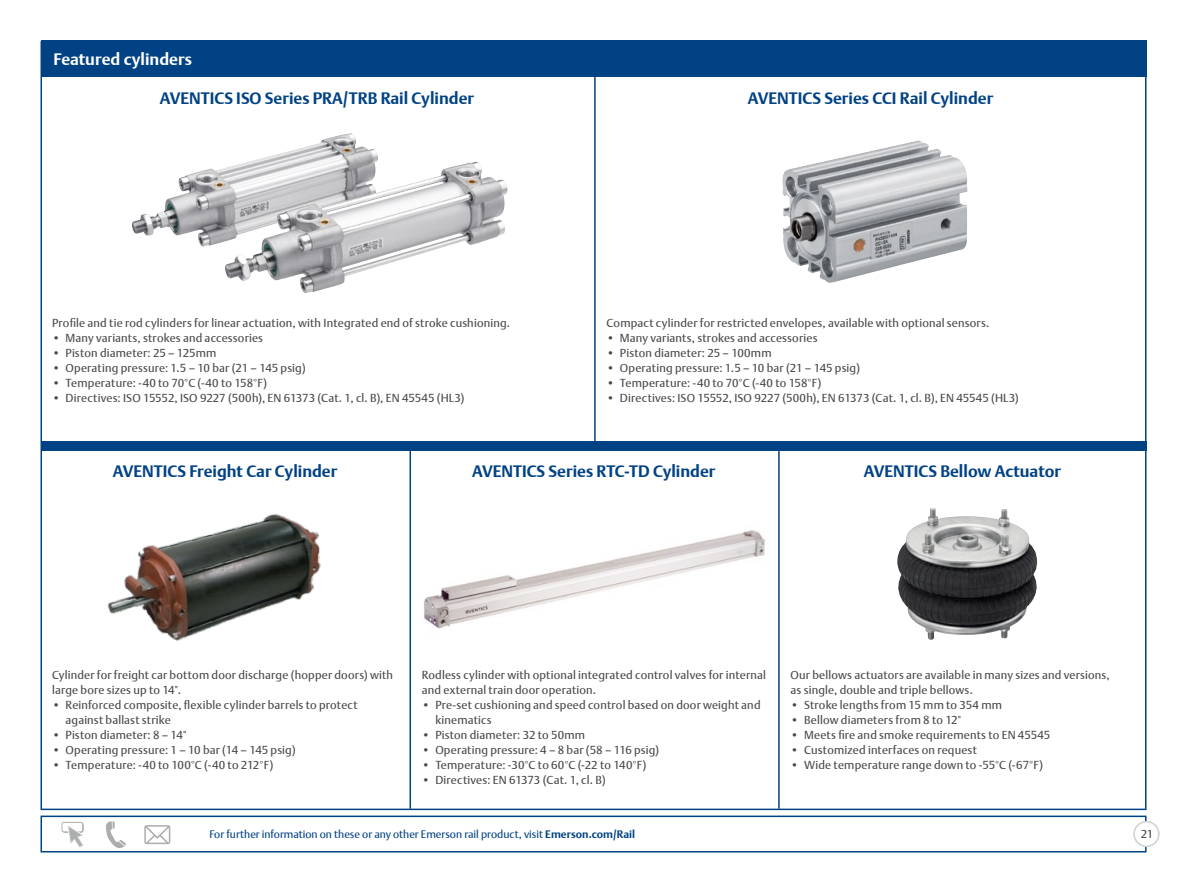
<style>
.page{position:relative;width:1187px;height:893px;background:#fff}
.page>*{position:absolute;margin:0;border:0;box-sizing:border-box;transform-origin:0 0}
.Box_Text_blue{font:700 16.5px "DTL Argo T";color:#004284}
.Row_Title_Left__whit{font:700 16.5px "DTL Argo T";color:#fff}
.Bullet_Box_Text__blu{font:11.55px/15px "DTL Argo T";letter-spacing:.015em;color:#474847}
.CTA_contact_line_blu{font:10.8px "DTL Argo T";color:#004284}
.s1{font-weight:700}
</style>
<div class="page">
<svg style="left:106px;top:821px;width:20px;height:27px"></svg>
<svg style="left:144px;top:825px;width:26px;height:19px"></svg>
<svg style="left:61px;top:822px;width:23px;height:26px"></svg>
<div style="left:40px;top:816px;width:1106px;height:36px;border:2px solid #004284"></div>
<div style="left:41px;top:41px;width:1105px;height:36px;background:#004284"></div>
<div style="left:1134px;top:822px;width:24px;height:24px;background:#fff;border-radius:50%"></div>
<div style="left:1133px;top:821px;width:26px;height:26px;border:2px solid #d4d6d6;border-radius:50%"></div>
<hr style="left:594px;top:41px;width:1px;height:402px;background:#004284">
<hr style="left:409px;top:446px;width:2px;height:363px;background:#004284">
<hr style="left:778px;top:446px;width:1px;height:363px;background:#004284">
<img style="left:132px;top:133px;width:246px;height:114px">
<img style="left:224px;top:162px;width:283px;height:131px">
<img style="left:782px;top:140px;width:185px;height:143px">
<div style="left:40px;top:441px;width:1106px;height:9px;background:#004284"></div>
<img style="left:424px;top:530px;width:342px;height:99px">
<img style="left:107px;top:514px;width:214px;height:127px">
<img style="left:897px;top:508px;width:140px;height:132px">
<p class="Row_Title_Left__whit" style="left:53px;top:50px;width:140px">Featured cylinders</p>
<p class="Box_Text_blue" style="left:160px;top:89px;width:316px">AVENTICS ISO Series PRA/TRB Rail Cylinder</p>
<p class="Box_Text_blue" style="left:748px;top:89px;width:247px">AVENTICS Series CCI Rail Cylinder</p>
<p class="Bullet_Box_Text__blu" style="left:52px;top:315px;width:459px">Profile and tie rod cylinders for linear actuation, with Integrated end of stroke cushioning.</p>
<p class="Bullet_Box_Text__blu" style="left:52px;top:330px;width:212px">• Many variants, strokes and accessories</p>
<p class="Bullet_Box_Text__blu" style="left:52px;top:345px;width:166px">• Piston diameter: 25 – 125mm</p>
<p class="Bullet_Box_Text__blu" style="left:52px;top:360px;width:255px">• Operating pressure: 1.5 – 10 bar (21 – 145 psig)</p>
<p class="Bullet_Box_Text__blu" style="left:52px;top:375px;width:216px">• Temperature: -40 to 70°C (-40 to 158°F)</p>
<p class="Bullet_Box_Text__blu" style="left:52px;top:390px;width:414px">• Directives: ISO 15552, ISO 9227 (500h), EN 61373 (Cat. 1, cl. B), EN 45545 (HL3)</p>
<p class="Bullet_Box_Text__blu" style="left:606px;top:315px;width:384px">Compact cylinder for restricted envelopes, available with optional sensors.</p>
<p class="Bullet_Box_Text__blu" style="left:606px;top:330px;width:212px">• Many variants, strokes and accessories</p>
<p class="Bullet_Box_Text__blu" style="left:606px;top:345px;width:167px">• Piston diameter: 25 – 100mm</p>
<p class="Bullet_Box_Text__blu" style="left:606px;top:360px;width:255px">• Operating pressure: 1.5 – 10 bar (21 – 145 psig)</p>
<p class="Bullet_Box_Text__blu" style="left:606px;top:375px;width:216px">• Temperature: -40 to 70°C (-40 to 158°F)</p>
<p class="Bullet_Box_Text__blu" style="left:606px;top:390px;width:414px">• Directives: ISO 15552, ISO 9227 (500h), EN 61373 (Cat. 1, cl. B), EN 45545 (HL3)</p>
<p class="Box_Text_blue" style="left:113px;top:462px;width:226px">AVENTICS Freight Car Cylinder</p>
<p class="Box_Text_blue" style="left:472px;top:462px;width:245px">AVENTICS Series RTC-TD Cylinder</p>
<p class="Box_Text_blue" style="left:863px;top:462px;width:198px">AVENTICS Bellow Actuator</p>
<p class="Bullet_Box_Text__blu" style="left:52px;top:667px;width:342px">Cylinder for freight car bottom door discharge (hopper doors) with large bore sizes up to 14".</p>
<p class="Bullet_Box_Text__blu" style="left:66px;top:697px;width:293px;text-indent:-14px">• Reinforced composite, flexible cylinder barrels to protect against ballast strike</p>
<p class="Bullet_Box_Text__blu" style="left:52px;top:727px;width:136px">• Piston diameter: 8 – 14"</p>
<p class="Bullet_Box_Text__blu" style="left:52px;top:742px;width:245px">• Operating pressure: 1 – 10 bar (14 – 145 psig)</p>
<p class="Bullet_Box_Text__blu" style="left:52px;top:757px;width:223px">• Temperature: -40 to 100°C (-40 to 212°F)</p>
<p class="Bullet_Box_Text__blu" style="left:422px;top:667px;width:345px">Rodless cylinder with optional integrated control valves for internal and external train door operation.</p>
<p class="Bullet_Box_Text__blu" style="left:435px;top:697px;width:327px;text-indent:-14px">• Pre-set cushioning and speed control based on door weight and kinematics</p>
<p class="Bullet_Box_Text__blu" style="left:422px;top:727px;width:165px">• Piston diameter: 32 to 50mm</p>
<p class="Bullet_Box_Text__blu" style="left:422px;top:742px;width:239px">• Operating pressure: 4 – 8 bar (58 – 116 psig)</p>
<p class="Bullet_Box_Text__blu" style="left:422px;top:757px;width:226px">• Temperature: -30°C to 60°C (-22 to 140°F)</p>
<p class="Bullet_Box_Text__blu" style="left:422px;top:772px;width:185px">• Directives: EN 61373 (Cat. 1, cl. B)</p>
<p class="CTA_contact_line_blu" style="left:209px;top:828px;width:427px">For further information on these or any other Emerson rail product, visit <span class="s1">Emerson.com/Rail</span></p>
<p class="Bullet_Box_Text__blu" style="left:790px;top:667px;width:320px">Our bellows actuators are available in many sizes and versions,</p>
<p class="Bullet_Box_Text__blu" style="left:790px;top:682px;width:184px">as single, double and triple bellows.</p>
<p class="Bullet_Box_Text__blu" style="left:790px;top:697px;width:213px">• Stroke lengths from 15 mm to 354 mm</p>
<p class="Bullet_Box_Text__blu" style="left:790px;top:712px;width:172px">• Bellow diameters from 8 to 12"</p>
<p class="Bullet_Box_Text__blu" style="left:790px;top:727px;width:261px">• Meets fire and smoke requirements to EN 45545</p>
<p class="Bullet_Box_Text__blu" style="left:790px;top:742px;width:188px">• Customized interfaces on request</p>
<p class="Bullet_Box_Text__blu" style="left:790px;top:757px;width:254px">• Wide temperature range down to -55°C (-67°F)</p>
<p class="Bullet_Box_Text__blu" style="left:1140px;top:827px;width:14px">21</p>
</div>
